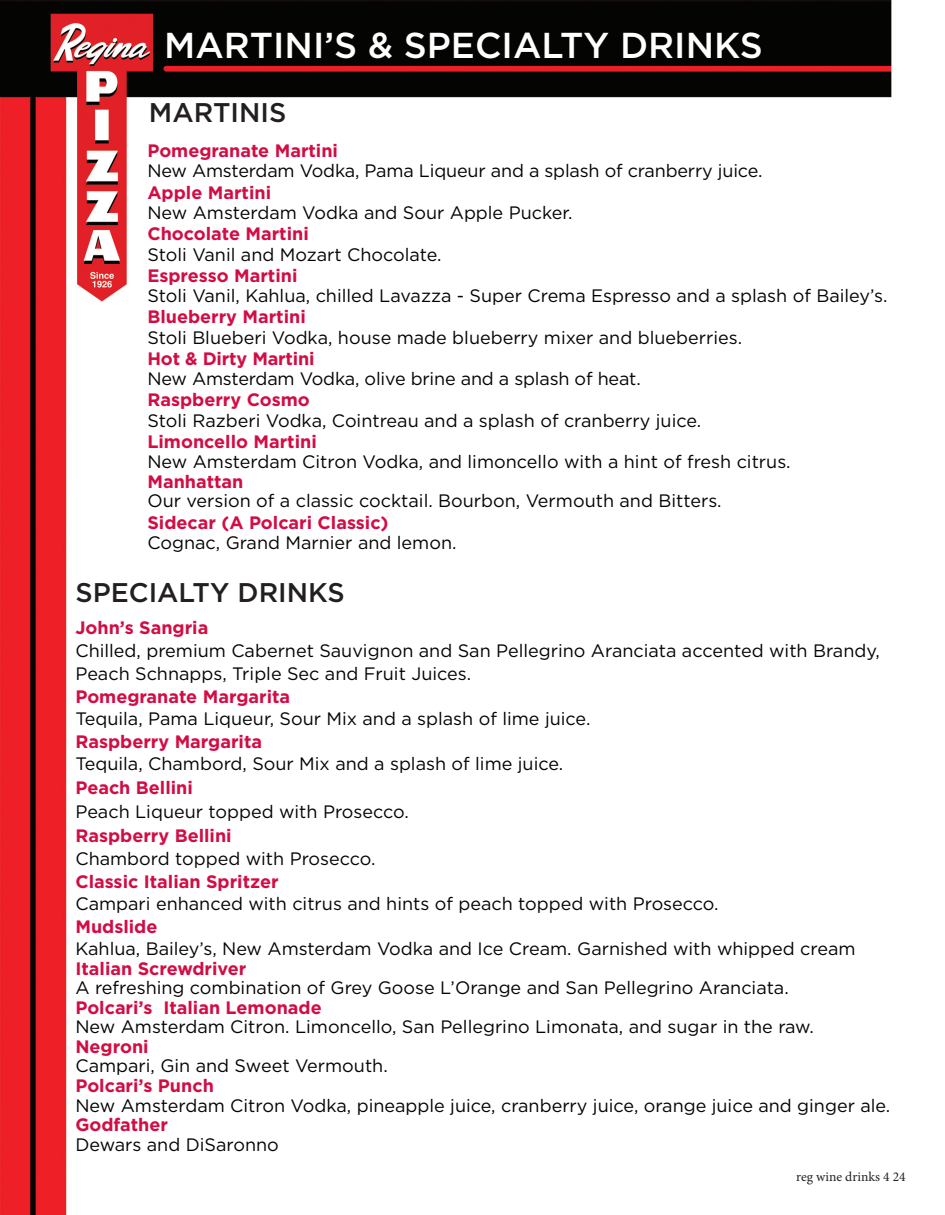
<style>
.page{position:relative;width:945px;height:1215px;background:#fff}
.page>*{position:absolute;margin:0;border:0;box-sizing:border-box;transform-origin:0 0}
.t1{font:500 36px "Gotham";color:#fff}
.t2{font:500 27px "Gotham";color:#231f20}
.t3{font:18px/23.2px "Gotham";color:#040503}
.t4{font:700 18px "Gotham";color:#d20d44}
.t5{font:13.5px "Minion Pro";color:#231f20}
</style>
<div class="page">
<img style="left:0;top:0;width:892px;height:1215px">
<h1 class="t1" style="left:164px;top:22px;width:600px">MARTINI’S &amp; SPECIALTY DRINKS</h1>
<h2 class="t2" style="left:149px;top:95px;width:139px">MARTINIS</h2>
<p class="t4" style="left:147px;top:139px;width:192px">Pomegranate Martini</p>
<p class="t3" style="left:147px;top:159px;width:617px">New Amsterdam Vodka, Pama Liqueur and a splash of cranberry juice.</p>
<p class="t4" style="left:147px;top:180px;width:125px">Apple Martini</p>
<p class="t3" style="left:147px;top:201px;width:427px">New Amsterdam Vodka and Sour Apple Pucker.</p>
<p class="t4" style="left:147px;top:222px;width:163px">Chocolate Martini</p>
<p class="t3" style="left:147px;top:242px;width:296px">Stoli Vanil and Mozart Chocolate.</p>
<p class="t4" style="left:147px;top:264px;width:152px">Espresso Martini</p>
<p class="t3" style="left:147px;top:284px;width:742px">Stoli Vanil, Kahlua, chilled Lavazza - Super Crema Espresso and a splash of Bailey’s.</p>
<p class="t4" style="left:147px;top:305px;width:160px">Blueberry Martini</p>
<p class="t3" style="left:147px;top:325px;width:596px">Stoli Blueberi Vodka, house made blueberry mixer and blueberries.</p>
<p class="t4" style="left:147px;top:347px;width:169px">Hot &amp; Dirty Martini</p>
<p class="t3" style="left:147px;top:367px;width:495px">New Amsterdam Vodka, olive brine and a splash of heat.</p>
<p class="t4" style="left:147px;top:388px;width:164px">Raspberry Cosmo</p>
<p class="t3" style="left:147px;top:408px;width:555px">Stoli Razberi Vodka, Cointreau and a splash of cranberry juice.</p>
<p class="t4" style="left:147px;top:430px;width:171px">Limoncello Martini</p>
<p class="t3" style="left:147px;top:450px;width:645px">New Amsterdam Citron Vodka, and limoncello with a hint of fresh citrus.</p>
<p class="t4" style="left:147px;top:469px;width:98px">Manhattan</p>
<p class="t3" style="left:147px;top:489px;width:576px">Our version of a classic cocktail. Bourbon, Vermouth and Bitters.</p>
<p class="t4" style="left:147px;top:510px;width:242px">Sidecar (A Polcari Classic)</p>
<p class="t3" style="left:147px;top:530px;width:311px">Cognac, Grand Marnier and lemon.</p>
<h2 class="t2" style="left:75px;top:575px;width:271px">SPECIALTY DRINKS</h2>
<p class="t4" style="left:75px;top:615px;width:135px">John’s Sangria</p>
<p class="t3" style="left:75px;top:638px;width:806px">Chilled, premium Cabernet Sauvignon and San Pellegrino Aranciata accented with Brandy,<br>Peach Schnapps, Triple Sec and Fruit Juices.</p>
<p class="t4" style="left:75px;top:684px;width:216px">Pomegranate Margarita</p>
<p class="t3" style="left:75px;top:707px;width:517px">Tequila, Pama Liqueur, Sour Mix and a splash of lime juice.</p>
<p class="t4" style="left:75px;top:729px;width:188px">Raspberry Margarita</p>
<p class="t3" style="left:75px;top:752px;width:489px">Tequila, Chambord, Sour Mix and a splash of lime juice.</p>
<p class="t4" style="left:75px;top:776px;width:119px">Peach Bellini</p>
<p class="t3" style="left:75px;top:799px;width:335px">Peach Liqueur topped with Prosecco.</p>
<p class="t4" style="left:75px;top:824px;width:158px">Raspberry Bellini</p>
<p class="t3" style="left:75px;top:847px;width:302px">Chambord topped with Prosecco.</p>
<p class="t4" style="left:75px;top:869px;width:205px">Classic Italian Spritzer</p>
<p class="t3" style="left:75px;top:892px;width:645px">Campari enhanced with citrus and hints of peach topped with Prosecco.</p>
<p class="t4" style="left:75px;top:914px;width:84px">Mudslide</p>
<p class="t3" style="left:75px;top:937px;width:782px">Kahlua, Bailey’s, New Amsterdam Vodka and Ice Cream. Garnished with whipped cream</p>
<p class="t4" style="left:75px;top:956px;width:173px">Italian Screwdriver</p>
<p class="t3" style="left:75px;top:976px;width:715px">A refreshing combination of Grey Goose L’Orange and San Pellegrino Aranciata.</p>
<p class="t4" style="left:75px;top:995px;width:248px">Polcari’s Italian Lemonade</p>
<p class="t3" style="left:75px;top:1015px;width:740px">New Amsterdam Citron. Limoncello, San Pellegrino Limonata, and sugar in the raw.</p>
<p class="t4" style="left:75px;top:1034px;width:75px">Negroni</p>
<p class="t3" style="left:75px;top:1054px;width:314px">Campari, Gin and Sweet Vermouth.</p>
<p class="t4" style="left:75px;top:1073px;width:140px">Polcari’s Punch</p>
<p class="t3" style="left:75px;top:1094px;width:816px">New Amsterdam Citron Vodka, pineapple juice, cranberry juice, orange juice and ginger ale.</p>
<p class="t4" style="left:75px;top:1113px;width:94px">Godfather</p>
<p class="t3" style="left:75px;top:1133px;width:205px">Dewars and DiSaronno</p>
<p class="t5" style="left:796px;top:1167px;width:111px">reg wine drinks 4 24</p>
</div>
